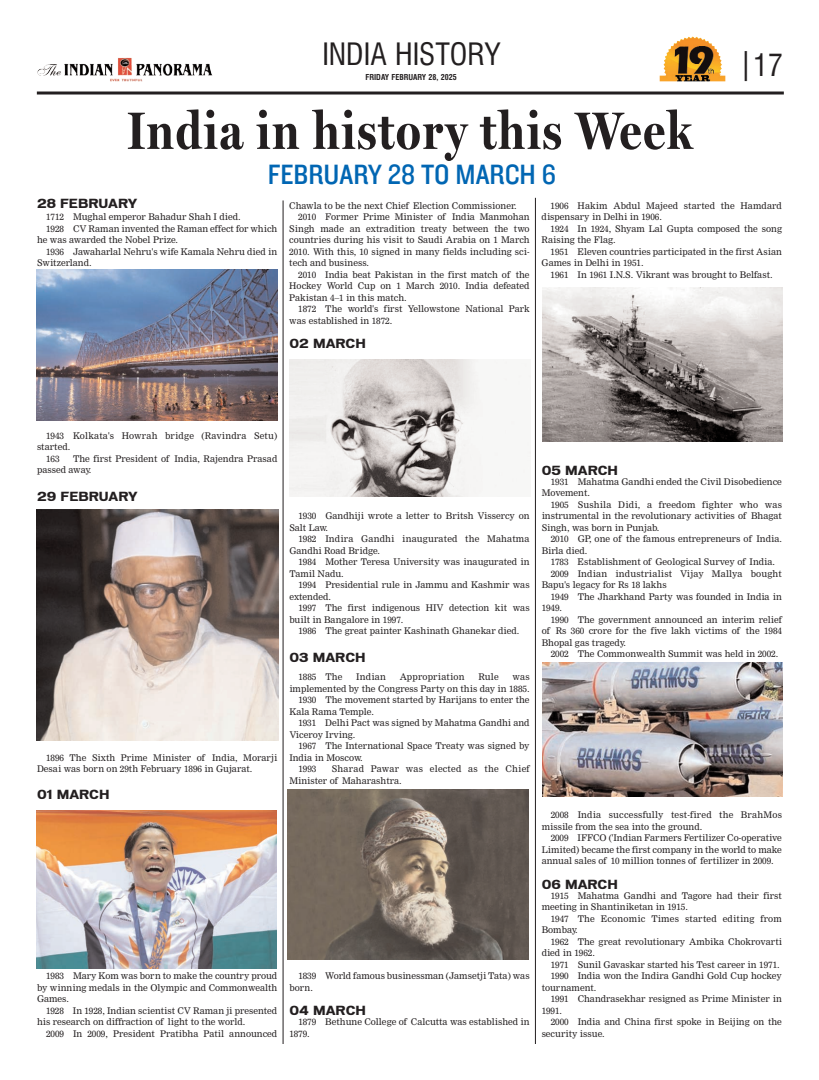
<style>
.page{position:relative;width:819px;height:1080px;background:#fff}
.page>*{position:absolute;margin:0;border:0;box-sizing:border-box;transform-origin:0 0}
.t1{font:700 53px "Miller Display Cond";letter-spacing:.04em;color:#231f20}
.t2{font:condensed 30px "Swiss 721 BT";color:#231f20}
.t3{font:29px "Knockout HTF30 Junior Welterwt";color:#0166b3}
.t4{font:700 12px "Vonnes";color:#231f20}
.t5{font:9px/11.5px "Nimrod";color:#231f20}
.t6{font:9px/11.5px "Nimrod";letter-spacing:.02em;color:#231f20}
.t7{font:700 condensed 8px "Swiss 721 BT";color:#231f20}
</style>
<div class="page">
<img style="left:660px;top:36px;width:65px;height:45px">
<hr style="left:37px;top:92px;width:747px;height:3px;background:#231f20">
<svg style="left:37px;top:63px;width:176px;height:19px"></svg>
<img style="left:64px;top:57px;width:98px;height:19px">
<hr style="left:283px;top:200px;width:1px;height:844px;background:#231f20">
<hr style="left:535px;top:198px;width:1px;height:846px;background:#231f20">
<img style="left:36px;top:270px;width:241px;height:150px">
<img style="left:36px;top:509px;width:243px;height:231px">
<img style="left:36px;top:811px;width:241px;height:157px">
<img style="left:289px;top:360px;width:241px;height:137px">
<img style="left:288px;top:790px;width:241px;height:170px">
<img style="left:542px;top:288px;width:241px;height:154px">
<img style="left:542px;top:663px;width:241px;height:134px">
<h2 class="t2" style="left:322px;top:42px;width:179px">INDIA HISTORY</h2>
<p class="t7" style="left:366px;top:73px;width:93px">FRIDAY FEBRUARY 28, 2025</p>
<h2 class="t2" style="left:738px;top:53px;width:46px">|17</h2>
<h1 class="t1" style="left:127px;top:109px;width:567px">India in history this Week</h1>
<h3 class="t3" style="left:268px;top:164px;width:290px">FEBRUARY 28 TO MARCH 6</h3>
<h3 class="t4" style="left:37px;top:199px;width:102px">28 FEBRUARY</h3>
<p class="t5" style="left:46px;top:212px;width:196px">1712 Mughal emperor Bahadur Shah I died.</p>
<p class="t5" style="left:46px;top:223px;width:233px">1928 CV Raman invented the Raman effect for which</p>
<p class="t5" style="left:37px;top:235px;width:143px">he was awarded the Nobel Prize.</p>
<p class="t5" style="left:46px;top:246px;width:233px">1936 Jawaharlal Nehru's wife Kamala Nehru died in</p>
<p class="t5" style="left:37px;top:258px;width:56px">Switzerland.</p>
<p class="t5" style="left:542px;top:200px;width:242px;text-indent:9px">1906 Hakim Abdul Majeed started the Hamdard dispensary in Delhi in 1906.</p>
<p class="t5" style="left:542px;top:223px;width:242px;text-indent:9px">1924 In 1924, Shyam Lal Gupta composed the song<br>Raising the Flag.</p>
<p class="t5" style="left:542px;top:246px;width:242px;text-indent:9px">1951 Eleven countries participated in the first Asian<br>Games in Delhi in 1951.</p>
<p class="t5" style="left:551px;top:269px;width:223px">1961 In 1961 I.N.S. Vikrant was brought to Belfast.</p>
<p class="t5" style="left:289px;top:200px;width:229px">Chawla to be the next Chief Election Commissioner.</p>
<p class="t5" style="left:298px;top:212px;width:233px">2010 Former Prime Minister of India Manmohan</p>
<p class="t5" style="left:289px;top:223px;width:242px">Singh made an extradition treaty between the two</p>
<p class="t5" style="left:289px;top:235px;width:242px">countries during his visit to Saudi Arabia on 1 March</p>
<p class="t5" style="left:289px;top:246px;width:242px">2010. With this, 10 signed in many fields including sci-</p>
<p class="t5" style="left:289px;top:258px;width:81px">tech and business.</p>
<p class="t5" style="left:298px;top:269px;width:233px">2010 India beat Pakistan in the first match of the</p>
<p class="t5" style="left:289px;top:281px;width:242px">Hockey World Cup on 1 March 2010. India defeated</p>
<p class="t5" style="left:289px;top:292px;width:119px">Pakistan 4–1 in this match.</p>
<p class="t5" style="left:298px;top:304px;width:233px">1872 The world's first Yellowstone National Park</p>
<p class="t5" style="left:289px;top:315px;width:104px">was established in 1872.</p>
<h3 class="t4" style="left:289px;top:339px;width:78px">02 MARCH</h3>
<p class="t6" style="left:46px;top:430px;width:233px">1943 Kolkata's Howrah bridge (Ravindra Setu)</p>
<p class="t5" style="left:37px;top:442px;width:35px">started.</p>
<p class="t5" style="left:46px;top:453px;width:15px">163</p>
<p class="t5" style="left:37px;top:453px;width:242px;text-indent:36px">The first President of India, Rajendra Prasad passed away.</p>
<h3 class="t4" style="left:37px;top:491px;width:102px">29 FEBRUARY</h3>
<p class="t5" style="left:37px;top:752px;width:242px;text-indent:9px">1896 The Sixth Prime Minister of India, Morarji<br>Desai was born on 29th February 1896 in Gujarat.</p>
<h3 class="t4" style="left:37px;top:790px;width:74px">01 MARCH</h3>
<p class="t5" style="left:37px;top:971px;width:242px;text-align:justify;text-indent:9px">1983 Mary Kom was born to make the country proud by winning medals in the Olympic and Commonwealth Games.</p>
<p class="t5" style="left:37px;top:1005px;width:242px;text-indent:9px">1928 In 1928, Indian scientist CV Raman ji presented his research on diffraction of light to the world.</p>
<p class="t5" style="left:46px;top:1028px;width:233px">2009 In 2009, President Pratibha Patil announced</p>
<p class="t5" style="left:289px;top:511px;width:242px;text-indent:9px">1930 Gandhiji wrote a letter to Britsh Vissercy on<br>Salt Law.</p>
<p class="t6" style="left:289px;top:534px;width:242px;text-indent:9px">1982 Indira Gandhi inaugurated the Mahatma<br>Gandhi Road Bridge.</p>
<p class="t5" style="left:289px;top:557px;width:242px;text-indent:9px">1984 Mother Teresa University was inaugurated in<br>Tamil Nadu.</p>
<p class="t5" style="left:289px;top:580px;width:242px;text-indent:9px">1994 Presidential rule in Jammu and Kashmir was extended.</p>
<p class="t5" style="left:289px;top:603px;width:242px;text-indent:9px">1997 The first indigenous HIV detection kit was built in Bangalore in 1997.</p>
<p class="t5" style="left:298px;top:626px;width:223px">1986 The great painter Kashinath Ghanekar died.</p>
<h3 class="t4" style="left:289px;top:653px;width:78px">03 MARCH</h3>
<p class="t5" style="left:298px;top:672px;width:46px">1885 The</p>
<p class="t5" style="left:356px;top:672px;width:31px">Indian</p>
<p class="t6" style="left:400px;top:672px;width:66px">Appropriation</p>
<p class="t5" style="left:478px;top:672px;width:22px">Rule</p>
<p class="t5" style="left:512px;top:672px;width:19px">was</p>
<p class="t5" style="left:289px;top:683px;width:242px">implemented by the Congress Party on this day in 1885.</p>
<p class="t5" style="left:298px;top:695px;width:233px">1930 The movement started by Harijans to enter the</p>
<p class="t5" style="left:289px;top:706px;width:86px">Kala Rama Temple.</p>
<p class="t5" style="left:298px;top:718px;width:233px">1931 Delhi Pact was signed by Mahatma Gandhi and</p>
<p class="t5" style="left:289px;top:729px;width:68px">Viceroy Irving.</p>
<p class="t5" style="left:298px;top:741px;width:233px">1967 The International Space Treaty was signed by</p>
<p class="t5" style="left:289px;top:752px;width:75px">India in Moscow.</p>
<p class="t5" style="left:298px;top:764px;width:19px">1993</p>
<p class="t6" style="left:289px;top:764px;width:242px;text-indent:43px">Sharad Pawar was elected as the Chief<br>Minister of Maharashtra.</p>
<p class="t5" style="left:289px;top:971px;width:242px;text-indent:9px">1839 World famous businessman (Jamsetji Tata) was born.</p>
<h3 class="t4" style="left:289px;top:1006px;width:78px">04 MARCH</h3>
<p class="t5" style="left:289px;top:1017px;width:242px;text-indent:9px">1879 Bethune College of Calcutta was established in<br>1879.</p>
<h3 class="t4" style="left:542px;top:465px;width:78px">05 MARCH</h3>
<p class="t5" style="left:542px;top:476px;width:242px;text-indent:9px">1931 Mahatma Gandhi ended the Civil Disobedience<br>Movement.</p>
<p class="t5" style="left:542px;top:499px;width:242px;text-align:justify;text-indent:9px">1905 Sushila Didi, a freedom fighter who was instrumental in the revolutionary activities of Bhagat Singh, was born in Punjab.</p>
<p class="t5" style="left:542px;top:534px;width:242px;text-indent:9px">2010 GP, one of the famous entrepreneurs of India.<br>Birla died.</p>
<p class="t5" style="left:551px;top:557px;width:226px">1783 Establishment of Geological Survey of India.</p>
<p class="t6" style="left:551px;top:568px;width:233px">2009 Indian industrialist Vijay Mallya bought</p>
<p class="t5" style="left:542px;top:580px;width:127px">Bapu's legacy for Rs 18 lakhs</p>
<p class="t5" style="left:551px;top:591px;width:233px">1949 The Jharkhand Party was founded in India in</p>
<p class="t5" style="left:542px;top:603px;width:22px">1949.</p>
<p class="t5" style="left:551px;top:614px;width:233px">1990 The government announced an interim relief</p>
<p class="t5" style="left:542px;top:626px;width:242px">of Rs 360 crore for the five lakh victims of the 1984</p>
<p class="t5" style="left:542px;top:637px;width:86px">Bhopal gas tragedy.</p>
<p class="t5" style="left:551px;top:649px;width:229px">2002 The Commonwealth Summit was held in 2002.</p>
<p class="t6" style="left:542px;top:810px;width:242px;text-indent:9px">2008 India successfully test-fired the BrahMos missile from the sea into the ground.</p>
<p class="t5" style="left:542px;top:833px;width:242px;text-align:justify;text-indent:9px">2009 IFFCO ('Indian Farmers Fertilizer Co-operative Limited) became the first company in the world to make annual sales of 10 million tonnes of fertilizer in 2009.</p>
<h3 class="t4" style="left:542px;top:879px;width:78px">06 MARCH</h3>
<p class="t5" style="left:542px;top:890px;width:242px;text-indent:9px">1915 Mahatma Gandhi and Tagore had their first meeting in Shantiniketan in 1915.</p>
<p class="t6" style="left:542px;top:913px;width:242px;text-indent:9px">1947 The Economic Times started editing from<br>Bombay.</p>
<p class="t5" style="left:542px;top:936px;width:242px;text-indent:9px">1962 The great revolutionary Ambika Chokrovarti died in 1962.</p>
<p class="t5" style="left:551px;top:959px;width:231px">1971 Sunil Gavaskar started his Test career in 1971.</p>
<p class="t5" style="left:551px;top:971px;width:233px">1990 India won the Indira Gandhi Gold Cup hockey</p>
<p class="t5" style="left:542px;top:982px;width:56px">tournament.</p>
<p class="t5" style="left:551px;top:994px;width:233px">1991 Chandrasekhar resigned as Prime Minister in</p>
<p class="t5" style="left:542px;top:1005px;width:22px">1991.</p>
<p class="t5" style="left:551px;top:1017px;width:233px">2000 India and China first spoke in Beijing on the</p>
<p class="t5" style="left:542px;top:1028px;width:64px">security issue.</p>
</div>
